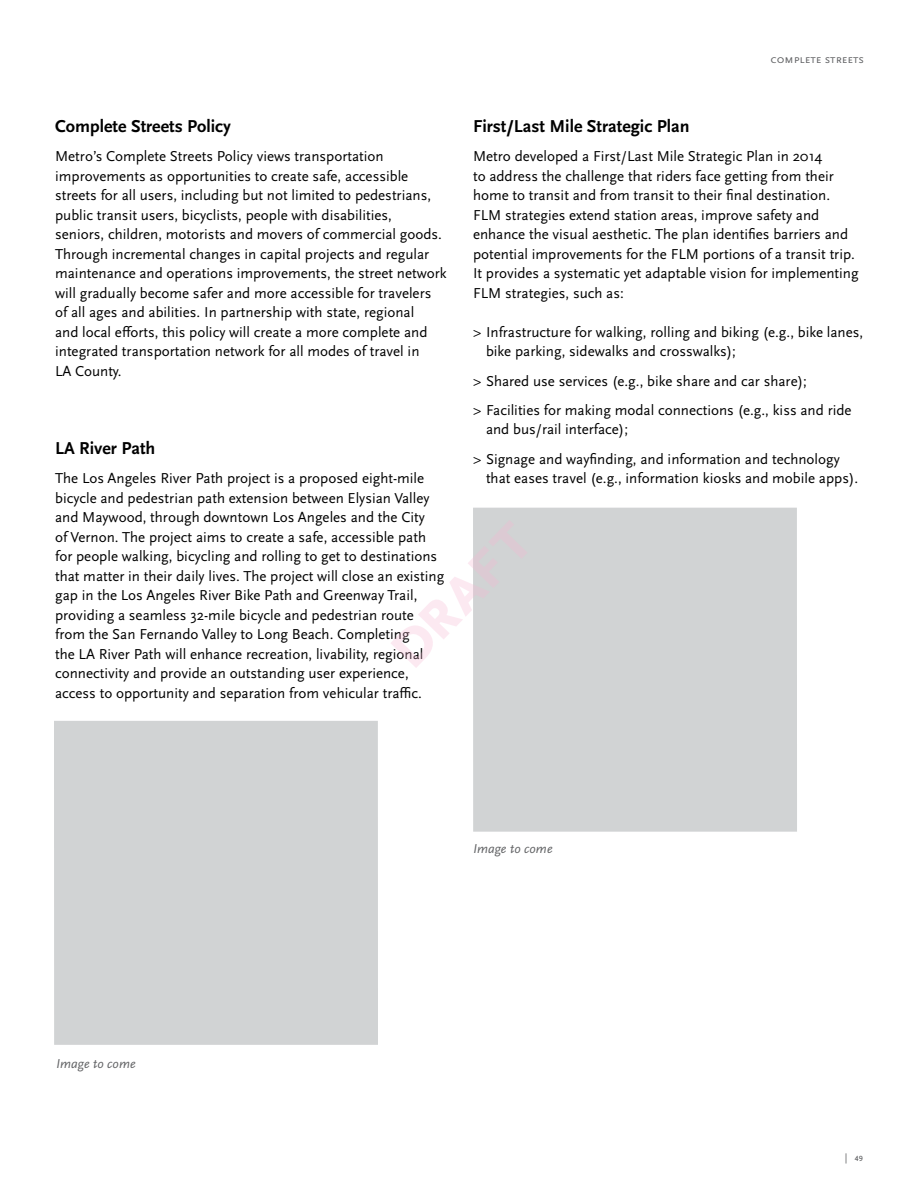
<style>
.page{position:relative;width:918px;height:1188px;background:#fff}
.page>*{position:absolute;margin:0;border:0;box-sizing:border-box;transform-origin:0 0}
.t1{font:700 18px "Scala Sans Pro";color:#000}
.t2{font:15px/19.5px "Scala Sans Pro";color:#000}
.t3{font:italic 13.5px "Scala Sans Pro";color:#636466}
.t4{font:12px "Scala Sans Pro";color:#636466}
.t5{font:11.25px "Scala Sans Pro";color:#636466}
.s1{font-size:10.5px}
</style>
<div class="page">
<div style="left:54px;top:721px;width:324px;height:324px;background:#d1d3d4"></div>
<div style="left:473px;top:508px;width:324px;height:324px;background:#d1d3d4"></div>
<svg style="left:391px;top:521px;width:136px;height:147px"></svg>
<p class="t1" style="left:55px;top:116px;width:177px">Complete Streets Policy</p>
<p class="t2" style="left:55px;top:147px;width:393px">Metro’s Complete Streets Policy views transportation improvements as opportunities to create safe, accessible streets for all users, including but not limited to pedestrians, public transit users, bicyclists, people with disabilities,<br>seniors, children, motorists and movers of commercial goods.<br>Through incremental changes in capital projects and regular maintenance and operations improvements, the street network will gradually become safer and more accessible for travelers of all ages and abilities. In partnership with state, regional<br>and local efforts, this policy will create a more complete and integrated transportation network for all modes of travel in<br>LA County.</p>
<p class="t1" style="left:55px;top:438px;width:102px">LA River Path</p>
<p class="t2" style="left:55px;top:468px;width:391px">The Los Angeles River Path project is a proposed eight-mile bicycle and pedestrian path extension between Elysian Valley and Maywood, through downtown Los Angeles and the City<br>of Vernon. The project aims to create a safe, accessible path for people walking, bicycling and rolling to get to destinations that matter in their daily lives. The project will close an existing gap in the Los Angeles River Bike Path and Greenway Trail, providing a seamless 32-mile bicycle and pedestrian route from the San Fernando Valley to Long Beach. Completing<br>the LA River Path will enhance recreation, livability, regional connectivity and provide an outstanding user experience, access to opportunity and separation from vehicular traffic.</p>
<p class="t4" style="left:771px;top:52px;width:95px">complete streets</p>
<p class="t1" style="left:473px;top:116px;width:218px">First/Last Mile Strategic Plan</p>
<p class="t2" style="left:473px;top:147px;width:387px">Metro developed a First/Last Mile Strategic Plan in 2014<br>to address the challenge that riders face getting from their home to transit and from transit to their final destination.<br>FLM strategies extend station areas, improve safety and enhance the visual aesthetic. The plan identifies barriers and potential improvements for the FLM portions of a transit trip.<br>It provides a systematic yet adaptable vision for implementing FLM strategies, such as:</p>
<p class="t2" style="left:486px;top:322px;width:379px;text-indent:-13px">&gt; Infrastructure for walking, rolling and biking (e.g., bike lanes, bike parking, sidewalks and crosswalks);</p>
<p class="t2" style="left:473px;top:366px;width:380px;line-height:29.2px">&gt; Shared use services (e.g., bike share and car share);<br>&gt; Facilities for making modal connections (e.g., kiss and ride</p>
<p class="t2" style="left:473px;top:415px;width:368px;line-height:29.2px;text-indent:13px">and bus/rail interface);<br>&gt; Signage and wayfinding, and information and technology</p>
<p class="t2" style="left:486px;top:468px;width:374px">that eases travel (e.g., information kiosks and mobile apps).</p>
<p class="t3" style="left:473px;top:841px;width:81px">Image to come</p>
<p class="t3" style="left:56px;top:1056px;width:81px">Image to come</p>
<p class="t5" style="left:845px;top:1151px;width:20px"><span class="s1">|</span> 49</p>
</div>
